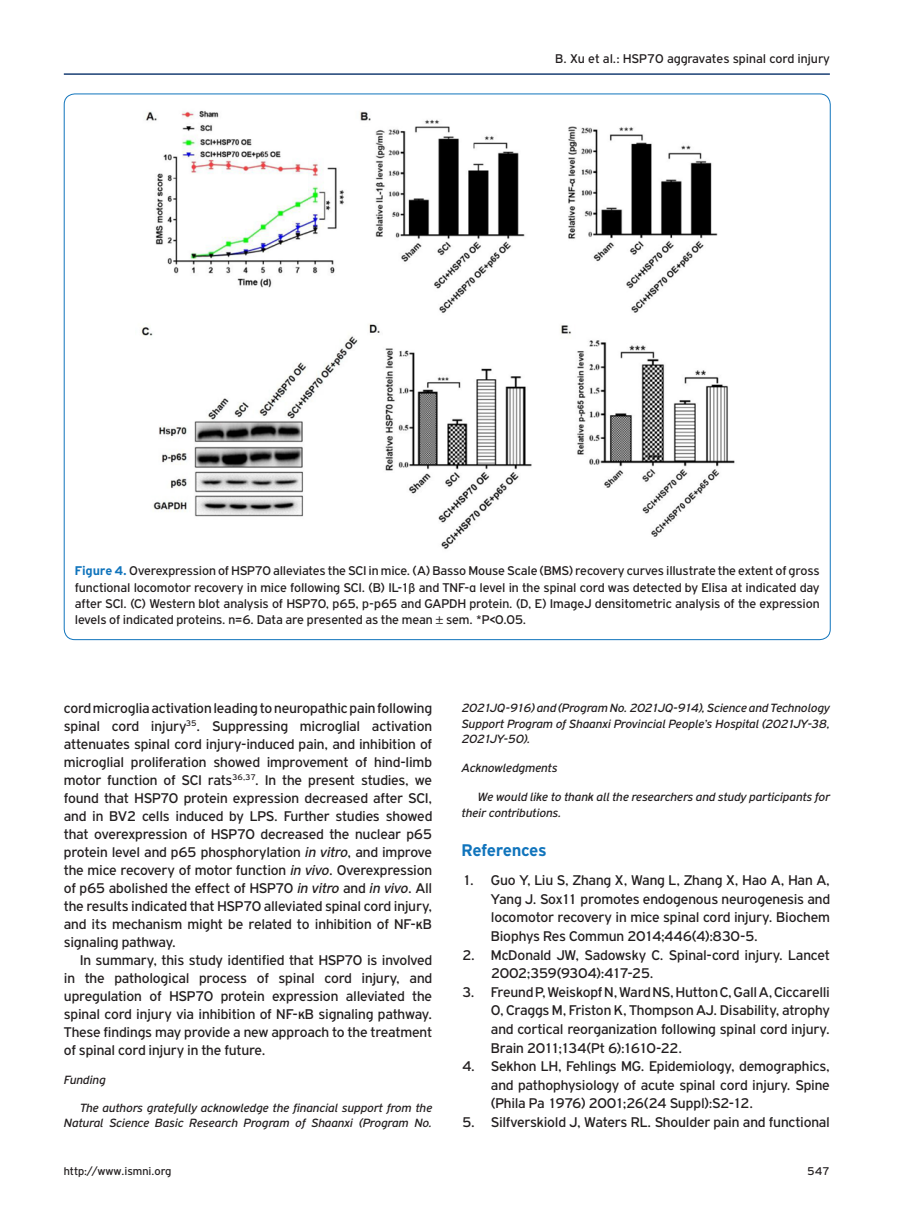
<style>
.page{position:relative;width:915px;height:1212px;background:#fff}
.page>*{position:absolute;margin:0;border:0;box-sizing:border-box;transform-origin:0 0}
.TITLE_REFERENCES{font:700 18px "PF Highway Gothic";letter-spacing:-.02em;color:#1074bc}
.TEXT_BASIC{font:15px/18px "PF Highway Gothic";letter-spacing:-.01em;color:#231f20;text-align:justify}
.TEXT_REFERENCES{font:15px/18.6px "PF Highway Gothic";letter-spacing:-.01em;color:#231f20;text-align:justify}
.TEXT_FIGURE-TABLE{font:13.5px/16.2px "PF Highway Gothic";color:#231f20;text-align:justify}
.TEXT_ACKNOWLEDGEMENT{font:italic 12.75px/15.9px "PF Highway Gothic";letter-spacing:-.01em;color:#231f20;text-align:right}
.TITLE_ACKNOWLEDGEMEN{font:italic 12.75px "PF Highway Gothic";color:#231f20}
.t1{font:12px "PF Highway Gothic";color:#231f20}
.s1{font-weight:700;color:#1074bc}
.s2{font-family:"Myriad Pro"}
.s3{font-style:italic}
</style>
<div class="page">
<hr style="left:64px;top:73px;width:765px;height:2px;background:#1a3f74">
<img style="left:141px;top:110px;width:594px;height:439px">
<p class="TEXT_FIGURE-TABLE" style="left:555px;top:50px;width:276px">B. Xu et al.: HSP70 aggravates spinal cord injury</p>
<p class="TEXT_FIGURE-TABLE" style="left:75px;top:563px;width:746px"><span class="s1">Figure 4.</span> Overexpression of HSP70 alleviates the SCI in mice. (A) Basso Mouse Scale (BMS) recovery curves illustrate the extent of gross functional locomotor recovery in mice following SCI. (B) IL-1β and TNF-α level in the spinal cord was detected by Elisa at indicated day after SCI. (C) Western blot analysis of HSP70, p65, p-p65 and GAPDH protein. (D, E) ImageJ densitometric analysis of the expression levels of indicated proteins. n=6. Data are presented as the mean <span class="s2">±</span> sem. *P&lt;0.05.</p>
<p class="TEXT_BASIC" style="left:64px;top:699px;width:370px">cord microglia activation leading to neuropathic pain following spinal cord injury<sup>35</sup>. Suppressing microglial activation attenuates spinal cord injury-induced pain, and inhibition of microglial proliferation showed improvement of hind-limb motor function of SCI rats<sup>36,37</sup>. In the present studies, we found that HSP70 protein expression decreased after SCI, and in BV2 cells induced by LPS. Further studies showed that overexpression of HSP70 decreased the nuclear p65 protein level and p65 phosphorylation <span class="s3">in vitro</span>, and improve the mice recovery of motor function <span class="s3">in vivo</span>. Overexpression of p65 abolished the effect of HSP70 <span class="s3">in vitro</span> and <span class="s3">in vivo</span>. All the results indicated that HSP70 alleviated spinal cord injury, and its mechanism might be related to inhibition of NF-κB signaling pathway.</p>
<p class="TEXT_BASIC" style="left:64px;top:951px;width:370px;text-indent:16px">In summary, this study identified that HSP70 is involved in the pathological process of spinal cord injury, and upregulation of HSP70 protein expression alleviated the spinal cord injury via inhibition of NF-κB signaling pathway.<br>These findings may provide a new approach to the treatment of spinal cord injury in the future.</p>
<p class="TITLE_ACKNOWLEDGEMEN" style="left:64px;top:1072px;width:43px">Funding</p>
<p class="TEXT_ACKNOWLEDGEMENT" style="left:64px;top:1100px;width:370px;line-height:15.3px">The authors gratefully acknowledge the financial support from the<br>Natural Science Basic Research Program of Shaanxi (Program No.</p>
<p class="TEXT_ACKNOWLEDGEMENT" style="left:461px;top:699px;width:369px;text-align:justify">2021JQ-916) and (Program No. 2021JQ-914), Science and Technology Support Program of Shaanxi Provincial People’s Hospital (2021JY-38, 2021JY-50).</p>
<p class="TITLE_ACKNOWLEDGEMEN" style="left:461px;top:761px;width:97px">Acknowledgments</p>
<p class="TEXT_ACKNOWLEDGEMENT" style="left:461px;top:788px;width:370px;text-align:left;text-indent:16px">We would like to thank all the researchers and study participants for their contributions.</p>
<p class="TITLE_REFERENCES" style="left:461px;top:840px;width:86px">References</p>
<p class="TEXT_REFERENCES" style="left:490px;top:871px;width:340px;text-indent:-29px">1. Guo Y, Liu S, Zhang X, Wang L, Zhang X, Hao A, Han A, Yang J. Sox11 promotes endogenous neurogenesis and locomotor recovery in mice spinal cord injury. Biochem Biophys Res Commun 2014;446(4):830-5.</p>
<p class="TEXT_REFERENCES" style="left:490px;top:945px;width:340px;text-indent:-29px">2. McDonald JW, Sadowsky C. Spinal-cord injury. Lancet<br>2002;359(9304):417-25.</p>
<p class="TEXT_REFERENCES" style="left:490px;top:982px;width:340px;text-indent:-29px">3. Freund P, Weiskopf N, Ward NS, Hutton C, Gall A, Ciccarelli O, Craggs M, Friston K, Thompson AJ. Disability, atrophy and cortical reorganization following spinal cord injury.<br>Brain 2011;134(Pt 6):1610-22.</p>
<p class="TEXT_REFERENCES" style="left:490px;top:1057px;width:340px;text-indent:-29px">4. Sekhon LH, Fehlings MG. Epidemiology, demographics, and pathophysiology of acute spinal cord injury. Spine (Phila Pa 1976) 2001;26(24 Suppl):S2-12.</p>
<p class="TEXT_REFERENCES" style="left:462px;top:1113px;width:369px">5. Silfverskiold J, Waters RL. Shoulder pain and functional</p>
<p class="t1" style="left:64px;top:1165px;width:109px">http://www.ismni.org</p>
<p class="t1" style="left:806px;top:1165px;width:24px">547</p>
</div>
